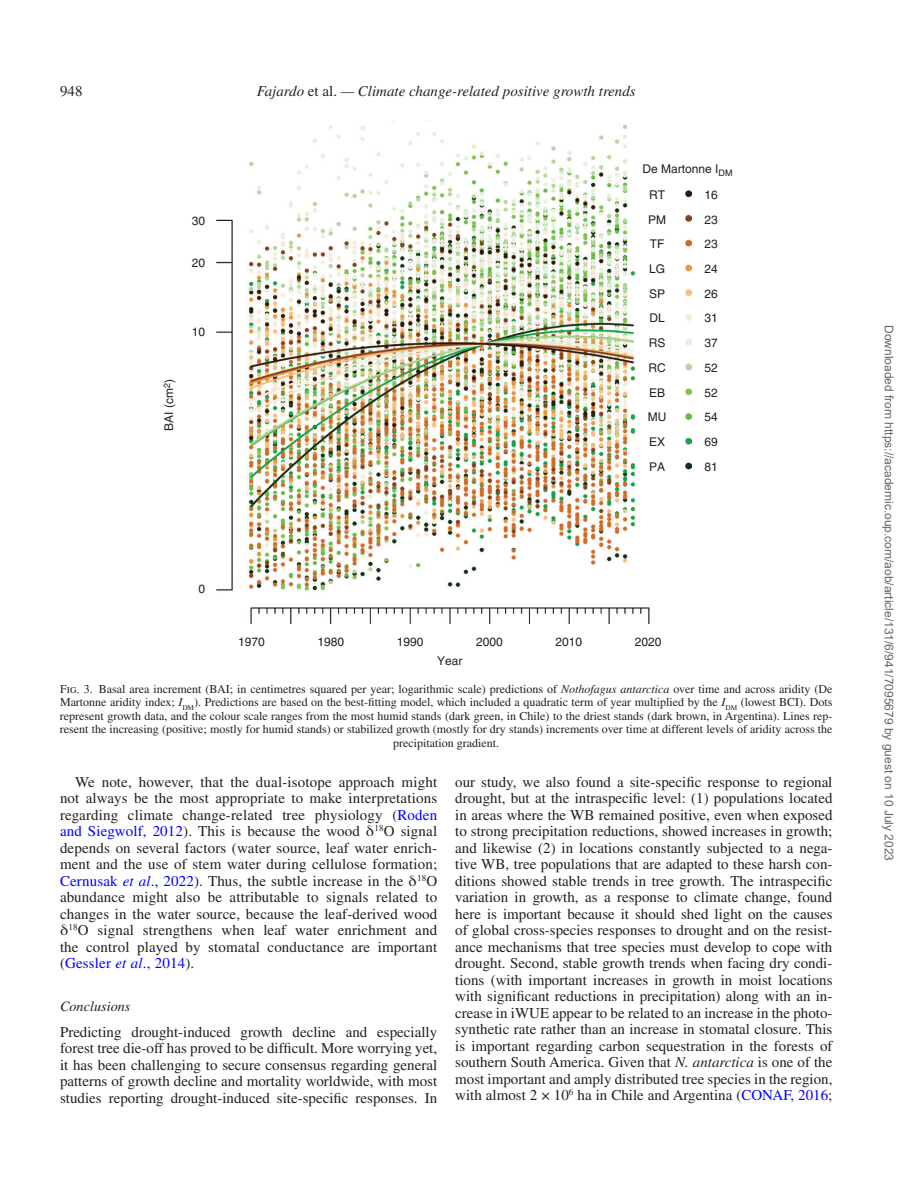
<style>
.page{position:relative;width:918px;height:1186px;background:#fff}
.page>*{position:absolute;margin:0;border:0;box-sizing:border-box;transform-origin:0 0}
.t1{font:15px/16.5px "Times LT Std";color:#231f20;text-align:justify}
.t2{font:italic 15px "Times LT Std";color:#231f20}
.t3{font:italic 14.25px "Times LT Std";color:#231f20}
.t4{font:12px/13.5px "Times LT Std";color:#231f20;text-align:center}
.t5{font:12px/24.8px "Helvetica";color:#231f20}
.t6{font:12px "Arial";color:#666}
.s1{font-style:normal}
.s2{font-style:italic}
.s3{color:#00f}
.s4{font-family:"Gandhari Unicode"}
.s5{font-style:italic;color:#00f}
</style>
<div class="page">
<img style="left:217px;top:120px;width:475px;height:504px">
<p class="t1" style="left:60px;top:83px;width:24px">948</p>
<p class="t2" style="left:257px;top:83px;width:381px">Fajardo <span class="s1">et al.</span> — Climate change-related positive growth trends</p>
<p class="t5" style="left:192px;top:208px;width:15px">30</p>
<p class="t5" style="left:192px;top:251px;width:15px">20</p>
<p class="t5" style="left:192px;top:320px;width:15px">10</p>
<p class="t5" style="left:157px;top:431px;width:53px;rotate:-90deg">BAI (cm<sup>2</sup>)</p>
<p class="t5" style="left:643px;top:157px;width:92px">De Martonne I<sub>DM</sub></p>
<p class="t5" style="left:648px;top:207px;width:20px">PM<br>TF<br>LG<br>SP<br>DL<br>RS<br>RC<br>EB<br>MU<br>EX<br>PA</p>
<p class="t5" style="left:649px;top:182px;width:17px">RT</p>
<p class="t5" style="left:704px;top:182px;width:15px;text-align:justify">16<br>23<br>23<br>24<br>26<br>31<br>37<br>52<br>52<br>54<br>69<br>81</p>
<p class="t5" style="left:199px;top:577px;width:8px">0</p>
<p class="t5" style="left:238px;top:630px;width:28px">1970</p>
<p class="t5" style="left:317px;top:630px;width:28px">1980</p>
<p class="t5" style="left:397px;top:630px;width:28px">1990</p>
<p class="t5" style="left:476px;top:630px;width:28px">2000</p>
<p class="t5" style="left:437px;top:649px;width:27px">Year</p>
<p class="t5" style="left:555px;top:630px;width:28px">2010</p>
<p class="t5" style="left:635px;top:630px;width:28px">2020</p>
<p class="t4" style="left:60px;top:682px;width:774px">Fig. 3. Basal area increment (BAI; in centimetres squared per year; logarithmic scale) predictions of <span class="s2">Nothofagus antarctica</span> over time and across aridity (De Martonne aridity index; <span class="s2">I</span><sub>DM</sub>). Predictions are based on the best-fitting model, which included a quadratic term of year multiplied by the <span class="s2">I</span><sub>DM</sub> (lowest BCI). Dots represent growth data, and the colour scale ranges from the most humid stands (dark green, in Chile) to the driest stands (dark brown, in Argentina). Lines rep&shy;resent the increasing (positive; mostly for humid stands) or stabilized growth (mostly for dry stands) increments over time at different levels of aridity across the precipitation gradient.</p>
<p class="t1" style="left:60px;top:773px;width:379px;text-indent:15px">We note, however, that the dual-isotope approach might not always be the most appropriate to make interpretations regarding climate change-related tree physiology (<span class="s3">Roden and Siegwolf, 2012</span>). This is because the wood <span class="s4">δ</span><sup>18</sup>O signal depends on several factors (water source, leaf water enrich&shy;ment and the use of stem water during cellulose formation; <span class="s3">Cernusak</span> <span class="s5">et al</span><span class="s3">., 2022</span>). Thus, the subtle increase in the <span class="s4">δ</span><sup>18</sup>O abundance might also be attributable to signals related to changes in the water source, because the leaf-derived wood <span class="s4">δ</span><sup>18</sup>O signal strengthens when leaf water enrichment and the control played by stomatal conductance are important (<span class="s3">Gessler</span> <span class="s5">et al</span><span class="s3">., 2014</span>).</p>
<p class="t3" style="left:60px;top:998px;width:72px">Conclusions</p>
<p class="t1" style="left:60px;top:1023px;width:379px">Predicting drought-induced growth decline and especially forest tree die-off has proved to be difficult. More worrying yet, it has been challenging to secure consensus regarding general patterns of growth decline and mortality worldwide, with most studies reporting drought-induced site-specific responses. In</p>
<p class="t1" style="left:455px;top:773px;width:379px">our study, we also found a site-specific response to regional drought, but at the intraspecific level: (1) populations located in areas where the WB remained positive, even when exposed to strong precipitation reductions, showed increases in growth; and likewise (2) in locations constantly subjected to a nega&shy;tive WB, tree populations that are adapted to these harsh con&shy;ditions showed stable trends in tree growth. The intraspecific variation in growth, as a response to climate change, found here is important because it should shed light on the causes of global cross-species responses to drought and on the resist&shy;ance mechanisms that tree species must develop to cope with drought. Second, stable growth trends when facing dry condi&shy;tions (with important increases in growth in moist locations with significant reductions in precipitation) along with an in&shy;crease in iWUE appear to be related to an increase in the photo&shy;synthetic rate rather than an increase in stomatal closure. This is important regarding carbon sequestration in the forests of southern South America. Given that <span class="s2">N. antarctica</span> is one of the most important and amply distributed tree species in the region, with almost 2 × 10<sup>6</sup> ha in Chile and Argentina (<span class="s3">CONAF, 2016</span>;</p>
<p class="t6" style="left:893px;top:325px;width:538px;rotate:90deg">Downloaded from https://academic.oup.com/aob/article/131/6/941/7095679 by guest on 10 July 2023</p>
</div>
